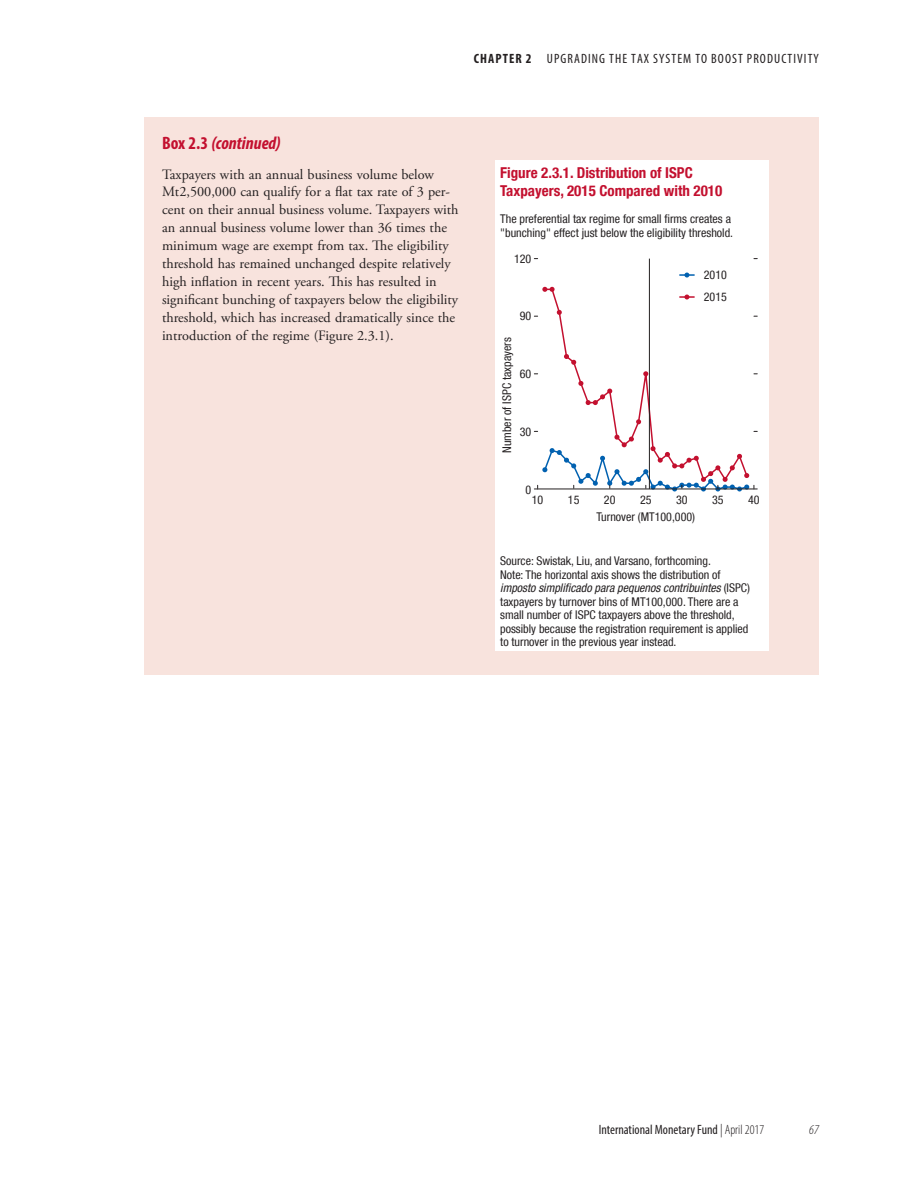
<style>
.page{position:relative;width:918px;height:1188px;background:#fff}
.page>*{position:absolute;margin:0;border:0;box-sizing:border-box;transform-origin:0 0}
.t1{font:italic 700 condensed 18px "Myriad Pro";color:#c3102f}
.t2{font:700 condensed 15px/18px "Helvetica Neue LT Com";color:#c3102f}
.t3{font:14.25px/18px "Adobe Garamond Pro";color:#231f20}
.t4{font:condensed 13.5px "Myriad Pro";color:#231f20}
.t5{font:condensed 13.5px "Myriad Pro";letter-spacing:.08em;color:#231f20}
.t6{font:italic 300 condensed 13.5px "Myriad Pro";color:#231f20}
.t7{font:condensed 12px/13.5px "Helvetica Neue LT Com";color:#231f20}
.s1{font-weight:700}
.s2{font-style:normal}
.s3{font-style:italic}
.s4{font-weight:300}
</style>
<div class="page">
<div style="left:144px;top:117px;width:675px;height:558px;background:#f8e3dd"></div>
<div style="left:495px;top:160px;width:273px;height:491px;background:#fff"></div>
<hr style="left:649px;top:259px;width:1px;height:230px;background:#231f20">
<svg style="left:679px;top:273px;width:16px;height:5px"></svg>
<svg style="left:534px;top:287px;width:223px;height:205px"></svg>
<p class="t5" style="left:474px;top:50px;width:199px"><span class="s1">CHAPTER 2</span> UPGRADING THE TAX SYSTEM</p>
<p class="t4" style="left:695px;top:50px;width:30px">TO BOOST</p>
<p class="t4" style="left:747px;top:50px;width:34px">PRODUCTIVIT</p>
<p class="t4" style="left:814px;top:50px;width:7px">Y</p>
<h1 class="t1" style="left:162px;top:131px;width:120px"><span class="s2">Box 2.3</span> (continued)</h1>
<p class="t3" style="left:162px;top:165px;width:298px">Taxpayers with an annual business volume below Mt2,500,000 can qualify for a flat tax rate of 3 per&shy;cent on their annual business volume. Taxpayers with an annual business volume lower than 36 times the minimum wage are exempt from tax. The eligibility threshold has remained unchanged despite relatively high inflation in recent years. This has resulted in significant bunching of taxpayers below the eligibility threshold, which has increased dramatically since the introduction of the regime (Figure 2.3.1).</p>
<p class="t2" style="left:500px;top:163px;width:224px">Figure 2.3.1. Distribution of ISPC<br>Taxpayers, 2015 Compared with 2010</p>
<p class="t7" style="left:500px;top:212px;width:234px">The preferential tax regime for small firms creates a "bunching" effect just below the eligibility threshold.</p>
<p class="t7" style="left:514px;top:252px;width:19px">120</p>
<p class="t7" style="left:520px;top:309px;width:13px">90</p>
<p class="t7" style="left:500px;top:453px;width:117px;rotate:-90deg">Number of ISPC taxpayers</p>
<p class="t7" style="left:520px;top:367px;width:13px">60</p>
<p class="t7" style="left:520px;top:425px;width:13px">30</p>
<p class="t7" style="left:704px;top:263px;width:25px;line-height:22px">2010<br>2015</p>
<p class="t7" style="left:526px;top:483px;width:7px">0</p>
<p class="t7" style="left:532px;top:493px;width:13px">10</p>
<p class="t7" style="left:568px;top:493px;width:13px">15</p>
<p class="t7" style="left:604px;top:493px;width:13px">20</p>
<p class="t7" style="left:640px;top:493px;width:13px">25</p>
<p class="t7" style="left:676px;top:493px;width:13px">30</p>
<p class="t7" style="left:712px;top:493px;width:13px">35</p>
<p class="t7" style="left:748px;top:493px;width:13px">40</p>
<p class="t7" style="left:597px;top:510px;width:100px">Turnover (MT100,000)</p>
<p class="t7" style="left:500px;top:554px;width:251px">Source: Swistak, Liu, and Varsano, forthcoming.<br>Note: The horizontal axis shows the distribution of <span class="s3">imposto simplificado para pequenos contribuintes</span> (ISPC) taxpayers by turnover bins of MT100,000. There are a small number of ISPC taxpayers above the threshold, possibly because the registration requirement is applied to turnover in the previous year instead.</p>
<p class="t4" style="left:599px;top:1121px;width:167px">INTERNATIONAL MONETARY FUND <span class="s4">| April 2017</span></p>
<p class="t6" style="left:809px;top:1121px;width:11px">67</p>
</div>
